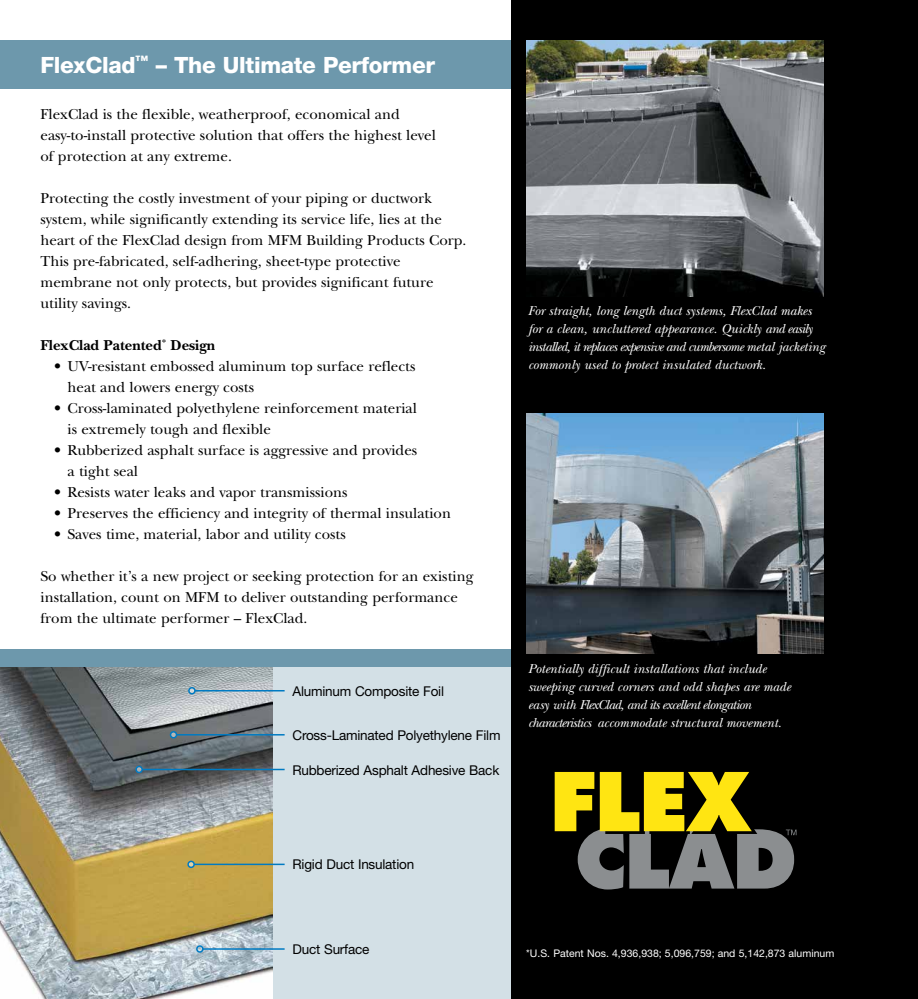
<style>
.page{position:relative;width:918px;height:999px;background:#fff}
.page>*{position:absolute;margin:0;border:0;box-sizing:border-box;transform-origin:0 0}
.t1{font:800 22.5px "Helvetica Neue";letter-spacing:-.015em;color:#fff}
.t2{font:15px/21px "New Baskerville";color:#000}
.t3{font:700 15px "New Baskerville";color:#000}
.t4{font:italic 13.5px/18px "New Baskerville";color:#fff}
.t5{font:13.5px "Helvetica Neue";letter-spacing:-.015em;color:#000}
.t6{font:10.5px "Helvetica Neue";color:#fff}
</style>
<div class="page">
<div style="left:269px;top:663px;width:247px;height:336px;background:#d3e0e6"></div>
<img style="left:0;top:666px;width:273px;height:333px">
<div style="left:0;top:40px;width:516px;height:49px;background:#6d98ac"></div>
<div style="left:0;top:649px;width:516px;height:17px;background:#6d98ac"></div>
<div style="left:512px;top:0;width:406px;height:999px;background:#000"></div>
<img style="left:526px;top:40px;width:298px;height:257px">
<img style="left:526px;top:413px;width:298px;height:241px">
<hr style="left:195px;top:690px;width:90px;height:2px;background:#007ac2">
<div style="left:188px;top:687px;width:8px;height:7px;border:2px solid #007ac2;border-radius:50%"></div>
<div style="left:136px;top:766px;width:6px;height:7px;background:#abafb3;border-radius:50%"></div>
<hr style="left:142px;top:769px;width:143px;height:1px;background:#007ac2">
<div style="left:135px;top:766px;width:8px;height:7px;border:2px solid #007ac2;border-radius:50%"></div>
<hr style="left:194px;top:864px;width:91px;height:1px;background:#007ac2">
<div style="left:187px;top:861px;width:8px;height:7px;border:2px solid #007ac2;border-radius:50%"></div>
<svg style="left:182px;top:946px;width:6px;height:6px"></svg>
<hr style="left:203px;top:948px;width:82px;height:2px;background:#007ac2">
<div style="left:196px;top:945px;width:8px;height:8px;border:2px solid #007ac2;border-radius:50%"></div>
<div style="left:170px;top:732px;width:7px;height:6px;background:#b5b7b6;border-radius:50%"></div>
<hr style="left:177px;top:734px;width:108px;height:2px;background:#007ac2">
<div style="left:170px;top:731px;width:7px;height:8px;border:2px solid #007ac2;border-radius:50%"></div>
<svg style="left:555px;top:772px;width:242px;height:118px"></svg>
<h1 class="t1" style="left:40px;top:51px;width:396px">FlexClad<sup>™</sup> – The Ultimate Performer</h1>
<p class="t2" style="left:40px;top:104px;width:397px">FlexClad is the flexible, weatherproof, economical and easy-to-install protective solution that offers the highest level of protection at any extreme.</p>
<p class="t2" style="left:40px;top:188px;width:427px">Protecting the costly investment of your piping or ductwork system, while significantly extending its service life, lies at the heart of the FlexClad design from MFM Building Products Corp.<br>This pre-fabricated, self-adhering, sheet-type protective membrane not only protects, but provides significant future utility savings.</p>
<p class="t3" style="left:41px;top:336px;width:176px">FlexClad Patented<sup>*</sup> Design</p>
<p class="t2" style="left:68px;top:356px;width:350px;text-indent:-14px">• UV-resistant embossed aluminum top surface reflects heat and lowers energy costs</p>
<p class="t2" style="left:68px;top:398px;width:351px;text-indent:-14px">• Cross-laminated polyethylene reinforcement material is extremely tough and flexible</p>
<p class="t2" style="left:68px;top:440px;width:351px;text-indent:-14px">• Rubberized asphalt surface is aggressive and provides a tight seal</p>
<p class="t2" style="left:54px;top:482px;width:295px">• Resists water leaks and vapor transmissions</p>
<p class="t2" style="left:54px;top:503px;width:399px">• Preserves the efficiency and integrity of thermal insulation</p>
<p class="t2" style="left:54px;top:524px;width:293px">• Saves time, material, labor and utility costs</p>
<p class="t2" style="left:41px;top:566px;width:434px">So whether it’s a new project or seeking protection for an existing installation, count on MFM to deliver outstanding performance from the ultimate performer – FlexClad.</p>
<p class="t5" style="left:292px;top:683px;width:153px">Aluminum Composite Foil</p>
<p class="t5" style="left:292px;top:727px;width:210px">Cross-Laminated Polyethylene Film</p>
<p class="t5" style="left:292px;top:762px;width:208px">Rubberized Asphalt Adhesive Back</p>
<p class="t4" style="left:528px;top:302px;width:299px">For straight, long length duct systems, FlexClad makes for a clean, uncluttered appearance. Quickly and easily installed, it replaces expensive and cumbersome metal jacketing commonly used to protect insulated ductwork.</p>
<p class="t4" style="left:528px;top:660px;width:264px">Potentially difficult installations that include sweeping curved corners and odd shapes are made easy with FlexClad, and its excellent elongation characteristics accommodate structural movement.</p>
<p class="t5" style="left:292px;top:856px;width:123px">Rigid Duct Insulation</p>
<p class="t5" style="left:292px;top:941px;width:78px">Duct Surface</p>
<p class="t6" style="left:526px;top:947px;width:310px">*U.S. Patent Nos. 4,936,938; 5,096,759; and 5,142,873 aluminum</p>
</div>
